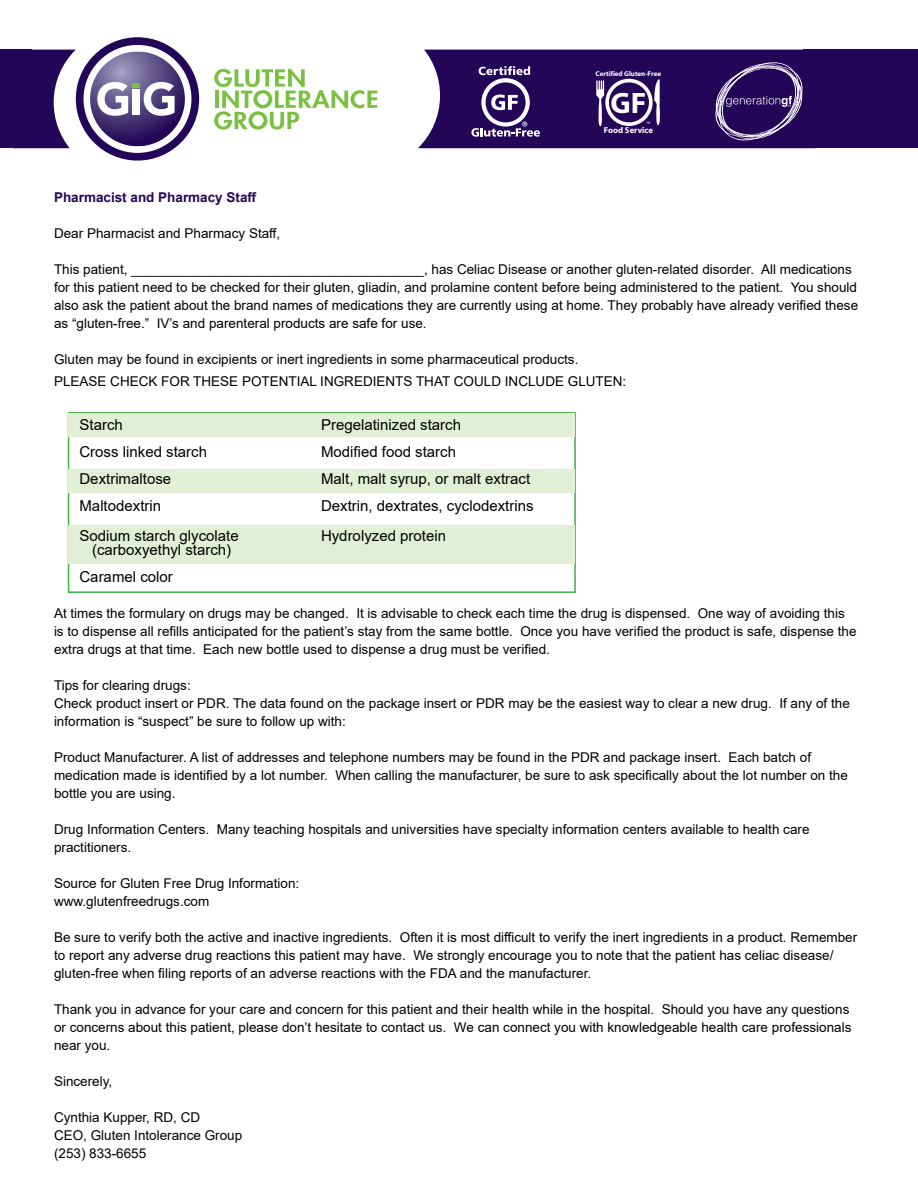
<style>
.page{position:relative;width:918px;height:1188px;background:#fff}
.page>*{position:absolute;margin:0;border:0;box-sizing:border-box;transform-origin:0 0}
.t1{font:700 29.7px "Myriad";color:#fff}
.t2{font:15px "Arial";color:#000}
.t3{font:13.5px/18px "Arial";color:#000}
.t4{font:700 13.5px "Arial";color:#230658}
.t5{font:700 8.55px "Myriad";color:#fff}
.t6{font:700 7.05px "Myriad";color:#fff}
.t7{font:6.15px "Myriad Pro";color:#fff}
.t8{font:700 6px "Tahoma";color:#fff}
</style>
<div class="page">
<div style="left:68px;top:412px;width:508px;height:181px;border:2px solid #40ae49"></div>
<div style="left:69px;top:413px;width:506px;height:24px;background:#e1efd4"></div>
<div style="left:69px;top:469px;width:506px;height:24px;background:#e1efd4"></div>
<div style="left:69px;top:525px;width:506px;height:39px;background:#e1efd4"></div>
<svg style="left:214px;top:69px;width:163px;height:61px"></svg>
<svg style="left:418px;top:50px;width:386px;height:98px;background:#3f256d"></svg>
<div style="left:804px;top:50px;width:114px;height:98px;background:#230658"></div>
<div style="left:0;top:50px;width:31px;height:98px;background:#230658"></div>
<svg style="left:14px;top:37px;width:185px;height:124px"></svg>
<hr style="left:14px;top:50px;width:1px;height:98px;background:#230658">
<p class="t6" style="left:596px;top:70px;width:67px">Certified Gluten-Free</p>
<p class="t1" style="left:611px;top:88px;width:37px">GF</p>
<p class="t8" style="left:522px;top:120px;width:7px">®</p>
<p class="t7" style="left:646px;top:120px;width:5px">™</p>
<p class="t5" style="left:604px;top:126px;width:51px">Food Service</p>
<p class="t4" style="left:54px;top:188px;width:204px">Pharmacist and Pharmacy Staff</p>
<p class="t3" style="left:54px;top:224px;width:228px">Dear Pharmacist and Pharmacy Staff,</p>
<p class="t3" style="left:54px;top:260px;width:806px">This patient, _______________________________________, has Celiac Disease or another gluten-related disorder. All medications for this patient need to be checked for their gluten, gliadin, and prolamine content before being administered to the patient. You should also ask the patient about the brand names of medications they are currently using at home. They probably have already verified these as “gluten-free.” IV’s and parenteral products are safe for use.</p>
<p class="t3" style="left:54px;top:350px;width:526px">Gluten may be found in excipients or inert ingredients in some pharmaceutical products.</p>
<p class="t3" style="left:54px;top:372px;width:574px">PLEASE CHECK FOR THESE POTENTIAL INGREDIENTS THAT COULD INCLUDE GLUTEN:</p>
<p class="t2" style="left:80px;top:414px;width:45px">Starch</p>
<p class="t2" style="left:321px;top:414px;width:142px">Pregelatinized starch</p>
<p class="t2" style="left:80px;top:441px;width:129px">Cross linked starch</p>
<p class="t2" style="left:321px;top:441px;width:137px">Modified food starch</p>
<p class="t2" style="left:80px;top:468px;width:93px">Dextrimaltose</p>
<p class="t2" style="left:321px;top:468px;width:211px">Malt, malt syrup, or malt extract</p>
<p class="t2" style="left:80px;top:495px;width:83px">Maltodextrin</p>
<p class="t2" style="left:321px;top:495px;width:214px">Dextrin, dextrates, cyclodextrins</p>
<p class="t2" style="left:80px;top:525px;width:161px">Sodium starch glycolate</p>
<p class="t2" style="left:321px;top:525px;width:127px">Hydrolyzed protein</p>
<p class="t2" style="left:92px;top:539px;width:141px">(carboxyethyl starch)</p>
<p class="t2" style="left:80px;top:566px;width:95px">Caramel color</p>
<p class="t3" style="left:54px;top:604px;width:804px">At times the formulary on drugs may be changed. It is advisable to check each time the drug is dispensed. One way of avoiding this is to dispense all refills anticipated for the patient’s stay from the same bottle. Once you have verified the product is safe, dispense the extra drugs at that time. Each new bottle used to dispense a drug must be verified.</p>
<p class="t3" style="left:54px;top:676px;width:138px">Tips for clearing drugs:</p>
<p class="t3" style="left:54px;top:694px;width:797px">Check product insert or PDR. The data found on the package insert or PDR may be the easiest way to clear a new drug. If any of the information is “suspect” be sure to follow up with:</p>
<p class="t3" style="left:54px;top:748px;width:795px">Product Manufacturer. A list of addresses and telephone numbers may be found in the PDR and package insert. Each batch of medication made is identified by a lot number. When calling the manufacturer, be sure to ask specifically about the lot number on the bottle you are using.</p>
<p class="t3" style="left:54px;top:820px;width:757px">Drug Information Centers. Many teaching hospitals and universities have specialty information centers available to health care practitioners.</p>
<p class="t3" style="left:54px;top:874px;width:247px">Source for Gluten Free Drug Information:</p>
<p class="t3" style="left:54px;top:892px;width:157px">www.glutenfreedrugs.com</p>
<p class="t3" style="left:54px;top:928px;width:805px">Be sure to verify both the active and inactive ingredients. Often it is most difficult to verify the inert ingredients in a product. Remember to report any adverse drug reactions this patient may have. We strongly encourage you to note that the patient has celiac disease/ gluten-free when filing reports of an adverse reactions with the FDA and the manufacturer.</p>
<p class="t3" style="left:54px;top:1000px;width:799px">Thank you in advance for your care and concern for this patient and their health while in the hospital. Should you have any questions or concerns about this patient, please don’t hesitate to contact us. We can connect you with knowledgeable health care professionals near you.</p>
<p class="t3" style="left:54px;top:1072px;width:60px">Sincerely,</p>
<p class="t3" style="left:54px;top:1108px;width:148px">Cynthia Kupper, RD, CD</p>
<p class="t3" style="left:54px;top:1126px;width:190px">CEO, Gluten Intolerance Group</p>
<p class="t3" style="left:54px;top:1144px;width:94px">(253) 833-6655</p>
</div>
